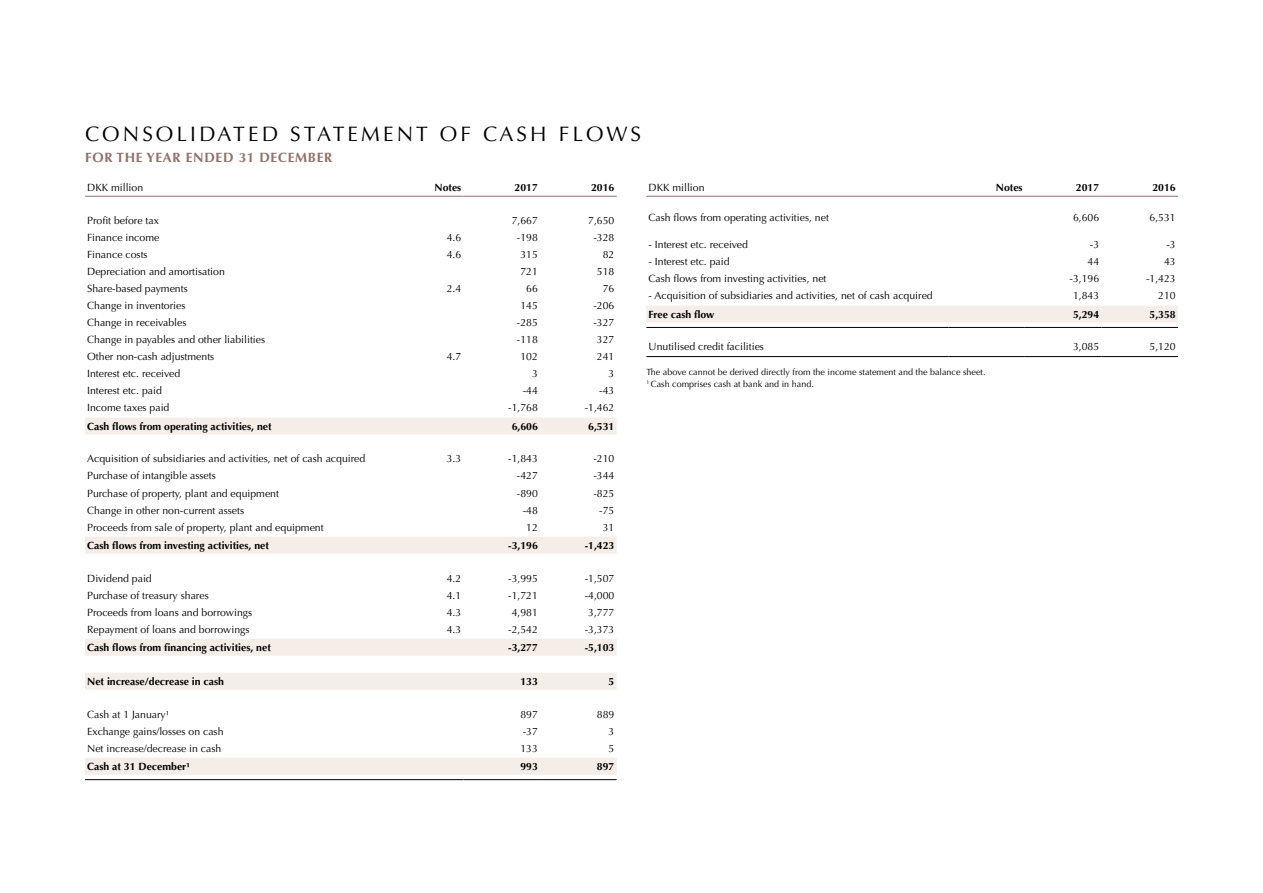
<style>
.page{position:relative;width:1263px;height:893px;background:#fff}
.page>*{position:absolute;margin:0;border:0;box-sizing:border-box;transform-origin:0 0}
.t1{font:21px "Optima LTCYR";letter-spacing:.15em;color:#000}
.t2{font:700 13.5px "Optima LTCYR";letter-spacing:.05em;color:#927168}
.t3{font:10.5px "Optima LT Std";color:#000}
.t4{font:700 10.5px "Optima LT Std";color:#000}
.t5{font:9px/12px "Optima LT Std";color:#000}
</style>
<div class="page">
<svg style="left:85px;top:418px;width:532px;height:357px"></svg>
<hr style="left:85px;top:196px;width:302px;height:1px;background:#927168">
<hr style="left:387px;top:196px;width:76px;height:1px;background:#927168">
<hr style="left:463px;top:196px;width:77px;height:1px;background:#927168">
<hr style="left:540px;top:196px;width:77px;height:1px;background:#927168">
<hr style="left:85px;top:779px;width:302px;height:1px;background:#000">
<hr style="left:387px;top:779px;width:76px;height:1px;background:#000">
<hr style="left:463px;top:779px;width:77px;height:1px;background:#000">
<hr style="left:540px;top:779px;width:77px;height:1px;background:#000">
<div style="left:646px;top:306px;width:532px;height:17px;background:#f4ede8"></div>
<hr style="left:646px;top:196px;width:302px;height:1px;background:#927168">
<hr style="left:948px;top:196px;width:77px;height:1px;background:#927168">
<hr style="left:1025px;top:196px;width:76px;height:1px;background:#927168">
<hr style="left:1101px;top:196px;width:77px;height:1px;background:#927168">
<hr style="left:646px;top:356px;width:302px;height:1px;background:#000">
<hr style="left:948px;top:356px;width:77px;height:1px;background:#000">
<hr style="left:1025px;top:356px;width:76px;height:1px;background:#000">
<hr style="left:1101px;top:356px;width:77px;height:1px;background:#000">
<hr style="left:646px;top:327px;width:302px;height:1px;background:#000">
<hr style="left:948px;top:327px;width:77px;height:1px;background:#000">
<hr style="left:1025px;top:327px;width:76px;height:1px;background:#000">
<hr style="left:1101px;top:327px;width:77px;height:1px;background:#000">
<h1 class="t1" style="left:85px;top:121px;width:557px">CONSOLIDATED STATEMENT OF CASH FLOWS</h1>
<p class="t2" style="left:85px;top:148px;width:249px">FOR THE YEAR ENDED 31 DECEMBER</p>
<p class="t3" style="left:87px;top:181px;width:58px">DKK million</p>
<p class="t4" style="left:435px;top:181px;width:28px">Notes</p>
<p class="t4" style="left:515px;top:181px;width:25px">2017</p>
<p class="t4" style="left:591px;top:181px;width:25px">2016</p>
<p class="t3" style="left:87px;top:215px;width:73px">Profit before tax</p>
<p class="t3" style="left:512px;top:215px;width:28px">7,667</p>
<p class="t3" style="left:588px;top:215px;width:28px">7,650</p>
<p class="t3" style="left:87px;top:232px;width:74px">Finance income</p>
<p class="t3" style="left:447px;top:232px;width:16px">4.6</p>
<p class="t3" style="left:517px;top:232px;width:23px">-198</p>
<p class="t3" style="left:593px;top:232px;width:23px">-328</p>
<p class="t3" style="left:87px;top:249px;width:62px">Finance costs</p>
<p class="t3" style="left:447px;top:249px;width:16px">4.6</p>
<p class="t3" style="left:520px;top:249px;width:19px">315</p>
<p class="t3" style="left:603px;top:249px;width:13px">82</p>
<p class="t3" style="left:87px;top:266px;width:139px">Depreciation and amortisation</p>
<p class="t3" style="left:520px;top:266px;width:19px">721</p>
<p class="t3" style="left:597px;top:266px;width:19px">518</p>
<p class="t3" style="left:87px;top:283px;width:102px">Share-based payments</p>
<p class="t3" style="left:447px;top:283px;width:16px">2.4</p>
<p class="t3" style="left:526px;top:283px;width:13px">66</p>
<p class="t3" style="left:603px;top:283px;width:13px">76</p>
<p class="t3" style="left:87px;top:300px;width:100px">Change in inventories</p>
<p class="t3" style="left:520px;top:300px;width:19px">145</p>
<p class="t3" style="left:593px;top:300px;width:23px">-206</p>
<p class="t3" style="left:87px;top:317px;width:101px">Change in receivables</p>
<p class="t3" style="left:517px;top:317px;width:23px">-285</p>
<p class="t3" style="left:593px;top:317px;width:23px">-327</p>
<p class="t3" style="left:87px;top:334px;width:180px">Change in payables and other liabilities</p>
<p class="t3" style="left:517px;top:334px;width:23px">-118</p>
<p class="t3" style="left:597px;top:334px;width:19px">327</p>
<p class="t3" style="left:87px;top:351px;width:129px">Other non-cash adjustments</p>
<p class="t3" style="left:447px;top:351px;width:16px">4.7</p>
<p class="t3" style="left:520px;top:351px;width:19px">102</p>
<p class="t3" style="left:597px;top:351px;width:19px">241</p>
<p class="t3" style="left:87px;top:368px;width:95px">Interest etc. received</p>
<p class="t3" style="left:532px;top:368px;width:7px">3</p>
<p class="t3" style="left:609px;top:368px;width:7px">3</p>
<p class="t3" style="left:87px;top:385px;width:76px">Interest etc. paid</p>
<p class="t3" style="left:523px;top:385px;width:17px">-44</p>
<p class="t3" style="left:599px;top:385px;width:17px">-43</p>
<p class="t3" style="left:87px;top:402px;width:84px">Income taxes paid</p>
<p class="t3" style="left:508px;top:402px;width:31px">-1,768</p>
<p class="t3" style="left:585px;top:402px;width:31px">-1,462</p>
<p class="t4" style="left:87px;top:420px;width:186px">Cash flows from operating activities, net</p>
<p class="t4" style="left:512px;top:420px;width:28px">6,606</p>
<p class="t4" style="left:588px;top:420px;width:28px">6,531</p>
<p class="t3" style="left:87px;top:453px;width:280px">Acquisition of subsidiaries and activities, net of cash acquired</p>
<p class="t3" style="left:447px;top:453px;width:16px">3.3</p>
<p class="t3" style="left:508px;top:453px;width:31px">-1,843</p>
<p class="t3" style="left:593px;top:453px;width:23px">-210</p>
<p class="t3" style="left:87px;top:470px;width:130px">Purchase of intangible assets</p>
<p class="t3" style="left:517px;top:470px;width:23px">-427</p>
<p class="t3" style="left:593px;top:470px;width:23px">-344</p>
<p class="t3" style="left:87px;top:487px;width:193px">Purchase of property, plant and equipment</p>
<p class="t3" style="left:517px;top:487px;width:23px">-890</p>
<p class="t3" style="left:593px;top:487px;width:23px">-825</p>
<p class="t3" style="left:87px;top:504px;width:158px">Change in other non-current assets</p>
<p class="t3" style="left:523px;top:504px;width:17px">-48</p>
<p class="t3" style="left:599px;top:504px;width:17px">-75</p>
<p class="t3" style="left:87px;top:521px;width:238px">Proceeds from sale of property, plant and equipment</p>
<p class="t3" style="left:526px;top:521px;width:13px">12</p>
<p class="t3" style="left:603px;top:521px;width:13px">31</p>
<p class="t4" style="left:87px;top:539px;width:183px">Cash flows from investing activities, net</p>
<p class="t4" style="left:508px;top:539px;width:31px">-3,196</p>
<p class="t4" style="left:585px;top:539px;width:31px">-1,423</p>
<p class="t3" style="left:87px;top:572px;width:66px">Dividend paid</p>
<p class="t3" style="left:447px;top:572px;width:16px">4.2</p>
<p class="t3" style="left:508px;top:572px;width:31px">-3,995</p>
<p class="t3" style="left:585px;top:572px;width:31px">-1,507</p>
<p class="t3" style="left:87px;top:589px;width:123px">Purchase of treasury shares</p>
<p class="t3" style="left:447px;top:589px;width:16px">4.1</p>
<p class="t3" style="left:508px;top:589px;width:31px">-1,721</p>
<p class="t3" style="left:585px;top:589px;width:31px">-4,000</p>
<p class="t3" style="left:87px;top:606px;width:167px">Proceeds from loans and borrowings</p>
<p class="t3" style="left:447px;top:606px;width:16px">4.3</p>
<p class="t3" style="left:512px;top:606px;width:28px">4,981</p>
<p class="t3" style="left:588px;top:606px;width:28px">3,777</p>
<p class="t3" style="left:87px;top:623px;width:164px">Repayment of loans and borrowings</p>
<p class="t3" style="left:447px;top:623px;width:16px">4.3</p>
<p class="t3" style="left:508px;top:623px;width:31px">-2,542</p>
<p class="t3" style="left:585px;top:623px;width:31px">-3,373</p>
<p class="t4" style="left:87px;top:641px;width:185px">Cash flows from financing activities, net</p>
<p class="t4" style="left:508px;top:641px;width:31px">-3,277</p>
<p class="t4" style="left:585px;top:641px;width:31px">-5,103</p>
<p class="t4" style="left:87px;top:675px;width:138px">Net increase/decrease in cash</p>
<p class="t4" style="left:520px;top:675px;width:19px">133</p>
<p class="t4" style="left:609px;top:675px;width:7px">5</p>
<p class="t3" style="left:87px;top:708px;width:84px">Cash at 1 January¹</p>
<p class="t3" style="left:520px;top:708px;width:19px">897</p>
<p class="t3" style="left:597px;top:708px;width:19px">889</p>
<p class="t3" style="left:87px;top:725px;width:138px">Exchange gains/losses on cash</p>
<p class="t3" style="left:523px;top:725px;width:17px">-37</p>
<p class="t3" style="left:609px;top:725px;width:7px">3</p>
<p class="t3" style="left:87px;top:742px;width:136px">Net increase/decrease in cash</p>
<p class="t3" style="left:520px;top:742px;width:19px">133</p>
<p class="t3" style="left:609px;top:742px;width:7px">5</p>
<p class="t4" style="left:87px;top:760px;width:104px">Cash at 31 December¹</p>
<p class="t4" style="left:520px;top:760px;width:19px">993</p>
<p class="t4" style="left:597px;top:760px;width:19px">897</p>
<p class="t3" style="left:648px;top:181px;width:58px">DKK million</p>
<p class="t4" style="left:996px;top:181px;width:28px">Notes</p>
<p class="t4" style="left:1076px;top:181px;width:25px">2017</p>
<p class="t4" style="left:1152px;top:181px;width:25px">2016</p>
<p class="t3" style="left:648px;top:211px;width:182px">Cash flows from operating activities, net</p>
<p class="t3" style="left:1073px;top:211px;width:28px">6,606</p>
<p class="t3" style="left:1149px;top:211px;width:28px">6,531</p>
<p class="t3" style="left:648px;top:239px;width:101px">- Interest etc. received</p>
<p class="t3" style="left:1090px;top:239px;width:11px">-3</p>
<p class="t3" style="left:1166px;top:239px;width:11px">-3</p>
<p class="t3" style="left:648px;top:256px;width:83px">- Interest etc. paid</p>
<p class="t3" style="left:1087px;top:256px;width:13px">44</p>
<p class="t3" style="left:1164px;top:256px;width:13px">43</p>
<p class="t3" style="left:648px;top:273px;width:180px">Cash flows from investing activities, net</p>
<p class="t3" style="left:1069px;top:273px;width:31px">-3,196</p>
<p class="t3" style="left:1146px;top:273px;width:31px">-1,423</p>
<p class="t3" style="left:648px;top:290px;width:286px">- Acquisition of subsidiaries and activities, net of cash acquired</p>
<p class="t3" style="left:1073px;top:290px;width:28px">1,843</p>
<p class="t3" style="left:1158px;top:290px;width:19px">210</p>
<p class="t4" style="left:648px;top:308px;width:67px">Free cash flow</p>
<p class="t4" style="left:1073px;top:308px;width:28px">5,294</p>
<p class="t4" style="left:1149px;top:308px;width:28px">5,358</p>
<p class="t3" style="left:648px;top:341px;width:117px">Unutilised credit facilities</p>
<p class="t3" style="left:1073px;top:341px;width:28px">3,085</p>
<p class="t3" style="left:1149px;top:341px;width:28px">5,120</p>
<p class="t5" style="left:646px;top:366px;width:341px">The above cannot be derived directly from the income statement and the balance sheet.<br><sup>1</sup> Cash comprises cash at bank and in hand.</p>
</div>
